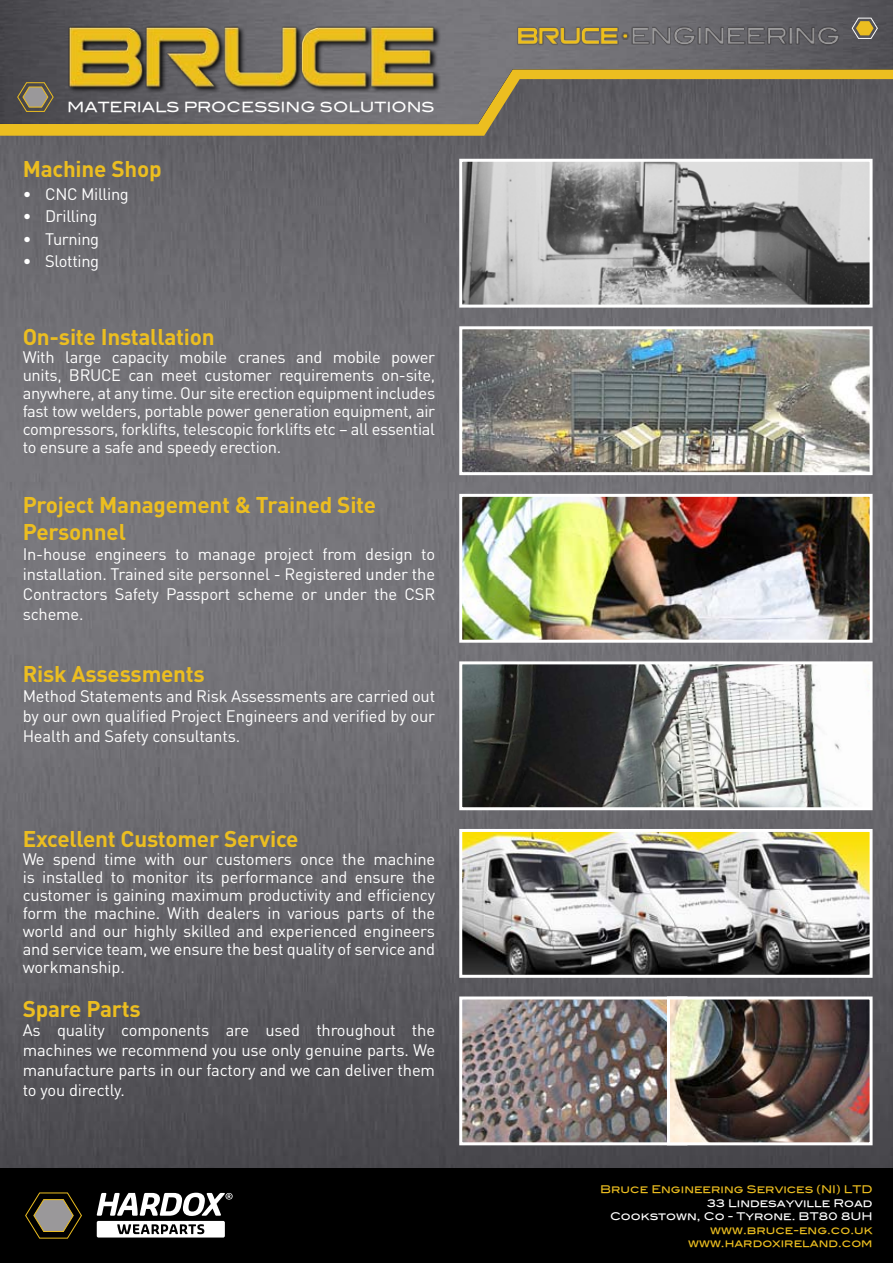
<style>
.page{position:relative;width:893px;height:1263px;background:#fff}
.page>*{position:absolute;margin:0;border:0;box-sizing:border-box;transform-origin:0 0}
.t1{font:700 22.5px/27px "DIN";letter-spacing:-.01em;color:#ecbe20}
.t2{font:16.5px/18px "DIN";letter-spacing:-.01em;color:#fff;text-align:justify}
.t3{font:13.95px "Blair Md ITCTT Medium";color:#fff}
.t4{font:10.5px/13.5px "Blair Md ITCTT Medium";color:#ecbe20;text-align:right}
.t5{font:10.5px/13.5px "Blair Md ITCTT Medium";color:#fff;text-align:right}
</style>
<div class="page">
<img style="left:0;top:136px;width:893px;height:1032px">
<svg style="left:0;top:124px;width:893px;height:12px;background:#a9903e"></svg>
<img style="left:0;top:0;width:893px;height:124px">
<div style="left:67px;top:26px;width:382px;height:77px;background:#000;opacity:.9"></div>
<img style="left:62px;top:20px;width:377px;height:74px">
<svg style="left:851px;top:17px;width:27px;height:22px"></svg>
<svg style="left:17px;top:81px;width:37px;height:31px"></svg>
<div style="left:0;top:1168px;width:893px;height:95px;background:#000"></div>
<div style="left:97px;top:1221px;width:128px;height:16px;background:#fff;border-radius:2px"></div>
<svg style="left:97px;top:1193px;width:136px;height:23px"></svg>
<svg style="left:117px;top:1224px;width:87px;height:10px"></svg>
<svg style="left:25px;top:1192px;width:57px;height:47px"></svg>
<img style="left:511px;top:21px;width:331px;height:29px">
<img style="left:463px;top:498px;width:406px;height:141px">
<div style="left:459px;top:494px;width:414px;height:149px;border:3px solid #fff"></div>
<img style="left:463px;top:665px;width:406px;height:141px">
<div style="left:459px;top:661px;width:414px;height:149px;border:3px solid #fff"></div>
<img style="left:463px;top:833px;width:406px;height:141px">
<div style="left:459px;top:829px;width:414px;height:149px;border:3px solid #fff"></div>
<img style="left:463px;top:330px;width:406px;height:141px">
<div style="left:459px;top:326px;width:414px;height:149px;border:3px solid #fff"></div>
<img style="left:463px;top:1000px;width:204px;height:141px">
<div style="left:459px;top:996px;width:228px;height:149px;border:3px solid #fff"></div>
<img style="left:671px;top:1000px;width:198px;height:141px">
<div style="left:667px;top:996px;width:206px;height:149px;border:3px solid #fff"></div>
<img style="left:463px;top:163px;width:406px;height:141px">
<div style="left:459px;top:159px;width:414px;height:149px;border:3px solid #fff"></div>
<p class="t3" style="left:67px;top:95px;width:369px">MATERIALS PROCESSING SOLUTIONS</p>
<h1 class="t1" style="left:23px;top:155px;width:140px">Machine Shop</h1>
<p class="t2" style="left:23px;top:185px;width:108px">• CNC Milling</p>
<p class="t2" style="left:23px;top:207px;width:76px">• Drilling</p>
<p class="t2" style="left:23px;top:230px;width:78px">• Turning</p>
<p class="t2" style="left:23px;top:252px;width:78px">• Slotting</p>
<h1 class="t1" style="left:23px;top:322px;width:194px">On-site Installation</h1>
<p class="t2" style="left:23px;top:348px;width:414px">With large capacity mobile cranes and mobile power units, BRUCE can meet customer requirements on-site, anywhere, at any time. Our site erection equipment includes fast tow welders, portable power generation equipment, air compressors, forklifts, telescopic forklifts etc – all essential to ensure a safe and speedy erection.</p>
<h1 class="t1" style="left:23px;top:491px;width:355px">Project Management &amp; Trained Site<br>Personnel</h1>
<p class="t2" style="left:23px;top:544px;width:414px;line-height:19.8px">In-house engineers to manage project from design to installation. Trained site personnel - Registered under the Contractors Safety Passport scheme or under the CSR scheme.</p>
<h1 class="t1" style="left:23px;top:659px;width:184px">Risk Assessments</h1>
<p class="t2" style="left:23px;top:686px;width:414px;line-height:19.8px">Method Statements and Risk Assessments are carried out by our own qualified Project Engineers and verified by our Health and Safety consultants.</p>
<h1 class="t1" style="left:23px;top:824px;width:277px">Excellent Customer Service</h1>
<p class="t2" style="left:23px;top:850px;width:414px">We spend time with our customers once the machine is installed to monitor its performance and ensure the customer is gaining maximum productivity and efficiency form the machine. With dealers in various parts of the world and our highly skilled and experienced engineers and service team, we ensure the best quality of service and workmanship.</p>
<h1 class="t1" style="left:23px;top:994px;width:120px">Spare Parts</h1>
<p class="t2" style="left:23px;top:1020px;width:414px;line-height:19.8px">As quality components are used throughout the machines we recommend you use only genuine parts. We manufacture parts in our factory and we can deliver them to you directly.</p>
<p class="t4" style="left:600px;top:1181px;width:274px">Bruce Engineering Services (NI) LTD</p>
<p class="t5" style="left:610px;top:1195px;width:264px">33 Lindesayville Road<br>Cookstown, Co - Tyrone. BT80 8UH</p>
<p class="t4" style="left:688px;top:1222px;width:186px">www.bruce-eng.co.uk www.hardoxireland.com</p>
</div>
